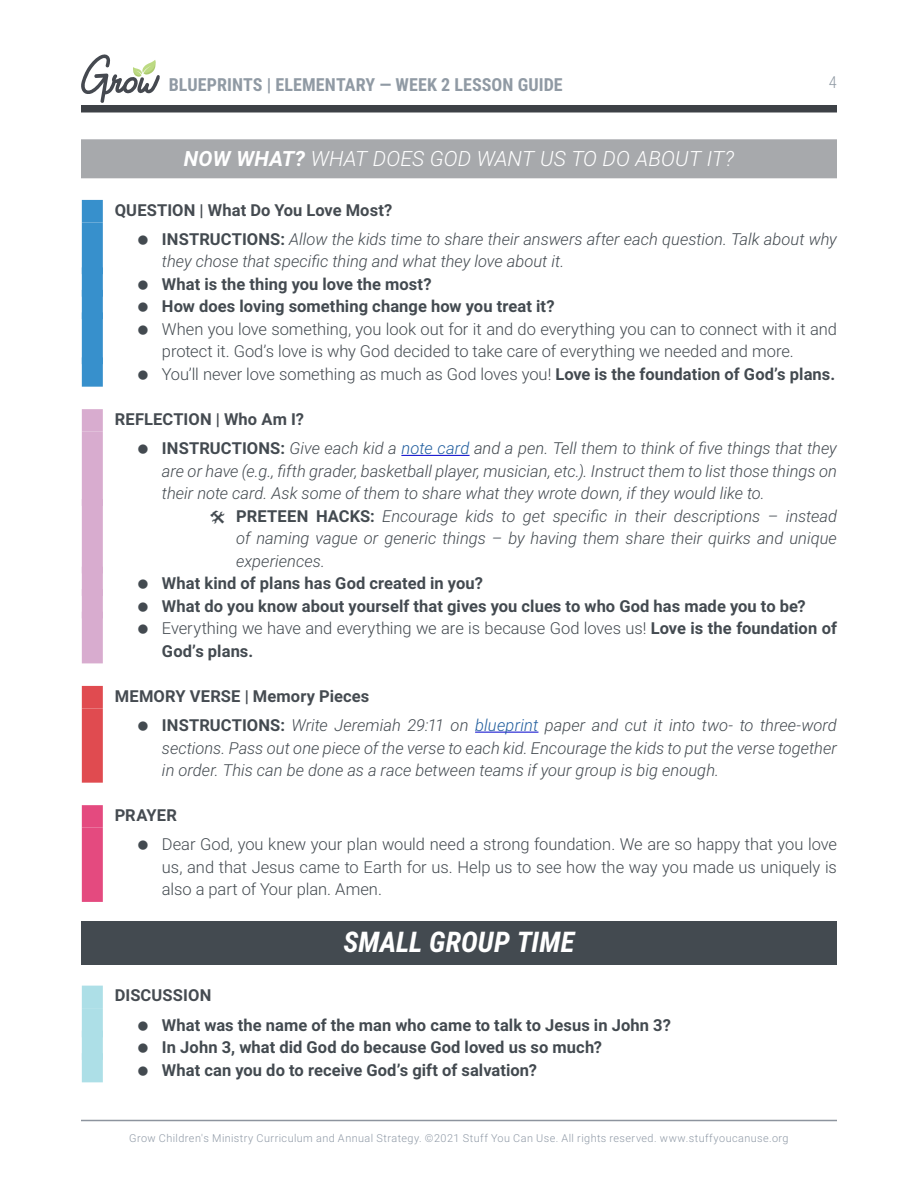
<style>
.page{position:relative;width:918px;height:1188px;background:#fff}
.page>*{position:absolute;margin:0;border:0;box-sizing:border-box;transform-origin:0 0}
.t1{font:italic 700 28.5px "Roboto Condensed";color:#fff}
.t2{font:italic 300 21px "Roboto";letter-spacing:.005em;color:#fff}
.t3{font:700 18px "Roboto Condensed";letter-spacing:.005em;color:#909aa4}
.t4{font:italic 300 16.5px/29.2px "Roboto";color:#434a50}
.t5{font:700 16.5px/22.5px "Roboto";letter-spacing:.005em;color:#434a50}
.t6{font:300 16.5px/22.5px "Roboto";letter-spacing:-.005em;color:#434a50}
.t7{font:700 16.5px "Roboto";letter-spacing:.01em;color:#454b51}
.t8{font:300 16.5px "Roboto Condensed";color:#909aa4}
.t9{font:300 10.8px "Roboto";letter-spacing:.04em;color:#8f99a6}
.s1{font-weight:700}
.s2{font-weight:700;font-style:normal;color:#454b51}
.s3{font-weight:700;font-style:normal}
.s4{color:#215e9e}
.s5{font-weight:300}
</style>
<div class="page">
<div style="left:81px;top:105px;width:756px;height:7px;background:#3d4146"></div>
<svg style="left:81px;top:54px;width:79px;height:49px"></svg>
<hr style="left:81px;top:1120px;width:756px;height:1px;background:#8d949e">
<div style="left:81px;top:139px;width:756px;height:39px;background:#a7a9ac"></div>
<div style="left:82px;top:200px;width:21px;height:22px;background:#3790cc"></div>
<div style="left:82px;top:222px;width:21px;height:52px;background:#3790cc"></div>
<div style="left:82px;top:267px;width:21px;height:30px;background:#3790cc"></div>
<div style="left:82px;top:290px;width:21px;height:29px;background:#3790cc"></div>
<div style="left:82px;top:312px;width:21px;height:52px;background:#3790cc"></div>
<div style="left:82px;top:357px;width:21px;height:30px;background:#3790cc"></div>
<div style="left:82px;top:409px;width:21px;height:23px;background:#d8accf"></div>
<div style="left:82px;top:432px;width:21px;height:74px;background:#d8accf"></div>
<hr style="left:401px;top:455px;width:69px;height:1px;background:#00c">
<div style="left:82px;top:499px;width:21px;height:74px;background:#d8accf"></div>
<div style="left:82px;top:567px;width:21px;height:29px;background:#d8accf"></div>
<div style="left:82px;top:589px;width:21px;height:29px;background:#d8accf"></div>
<div style="left:82px;top:612px;width:21px;height:51px;background:#d8accf"></div>
<div style="left:82px;top:686px;width:21px;height:22px;background:#e04b50"></div>
<div style="left:82px;top:708px;width:21px;height:75px;background:#e04b50"></div>
<hr style="left:475px;top:732px;width:63px;height:1px;background:#00c">
<div style="left:82px;top:805px;width:21px;height:23px;background:#e44a7f"></div>
<div style="left:82px;top:828px;width:21px;height:74px;background:#e44a7f"></div>
<div style="left:81px;top:921px;width:756px;height:44px;background:#434a50"></div>
<div style="left:82px;top:986px;width:21px;height:22px;background:#addfe7"></div>
<div style="left:82px;top:1008px;width:21px;height:29px;background:#addfe7"></div>
<div style="left:82px;top:1031px;width:21px;height:29px;background:#addfe7"></div>
<div style="left:82px;top:1053px;width:21px;height:29px;background:#addfe7"></div>
<p class="t3" style="left:169px;top:72px;width:395px">BLUEPRINTS | ELEMENTARY — WEEK 2 LESSON GUIDE</p>
<p class="t8" style="left:829px;top:71px;width:10px">4</p>
<p class="t2" style="left:184px;top:144px;width:552px"><span class="s1">NOW WHAT?</span> WHAT DOES GOD WANT US TO DO ABOUT IT?</p>
<p class="t4" style="left:162px;top:195px;width:677px;text-indent:-47px"><span class="s2">QUESTION | What Do You Love Most?<br></span><span class="s3">INSTRUCTIONS:</span> Allow the kids time to share their answers after each question. Talk about why</p>
<p class="t4" style="left:162px;top:246px;width:404px">they chose that specific thing and what they love about it.</p>
<p class="t5" style="left:162px;top:272px;width:394px">What is the thing you love the most?<br>How does loving something change how you treat it?</p>
<p class="t6" style="left:162px;top:317px;width:677px">When you love something, you look out for it and do everything you can to connect with it and protect it. God’s love is why God decided to take care of everything we needed and more.<br>You’ll never love something as much as God loves you! <span class="s1">Love is the foundation of God’s plans.</span></p>
<p class="t4" style="left:162px;top:404px;width:677px;text-indent:-47px"><span class="s2">REFLECTION | Who Am I?<br></span><span class="s3">INSTRUCTIONS:</span> Give each kid a <span class="s4">note card</span> and a pen. Tell them to think of five things that they</p>
<p class="t4" style="left:162px;top:456px;width:677px">are or have (e.g., fifth grader, basketball player, musician, etc.). Instruct them to list those things on</p>
<p class="t4" style="left:162px;top:478px;width:604px">their note card. Ask some of them to share what they wrote down, if they would like to.</p>
<p class="t4" style="left:236px;top:501px;width:602px"><span class="s3">PRETEEN HACKS:</span> Encourage kids to get specific in their descriptions – instead</p>
<p class="t4" style="left:236px;top:523px;width:602px">of naming vague or generic things – by having them share their quirks and unique</p>
<p class="t4" style="left:236px;top:546px;width:90px">experiences.</p>
<p class="t5" style="left:162px;top:572px;width:677px">What kind of plans has God created in you?<br>What do you know about yourself that gives you clues to who God has made you to be?<br><span class="s5">Everything we have and everything we are is because God loves us!</span> Love is the foundation of God’s plans.</p>
<p class="t4" style="left:162px;top:681px;width:676px;text-indent:-47px"><span class="s2">MEMORY VERSE | Memory Pieces<br></span><span class="s3">INSTRUCTIONS:</span> Write Jeremiah 29:11 on <span class="s4">blueprint</span> paper and cut it into two- to three-word</p>
<p class="t4" style="left:162px;top:736px;width:677px;line-height:22.5px">sections. Pass out one piece of the verse to each kid. Encourage the kids to put the verse together in order. This can be done as a race between teams if your group is big enough.</p>
<p class="t7" style="left:115px;top:804px;width:64px">PRAYER</p>
<p class="t6" style="left:162px;top:833px;width:677px;text-align:justify">Dear God, you knew your plan would need a strong foundation. We are so happy that you love us, and that Jesus came to Earth for us. Help us to see how the way you made us uniquely is also a part of Your plan. Amen.</p>
<h1 class="t1" style="left:343px;top:922px;width:233px">SMALL GROUP TIME</h1>
<p class="t7" style="left:115px;top:984px;width:98px">DISCUSSION</p>
<p class="t5" style="left:162px;top:1013px;width:511px">What was the name of the man who came to talk to Jesus in John 3?<br>In John 3, what did God do because God loved us so much?<br>What can you do to receive God’s gift of salvation?</p>
<p class="t9" style="left:129px;top:1131px;width:661px">Grow Children's Ministry Curriculum and Annual Strategy. ©2021 Stuff You Can Use. All rights reserved. www.stuffyoucanuse.org</p>
</div>
